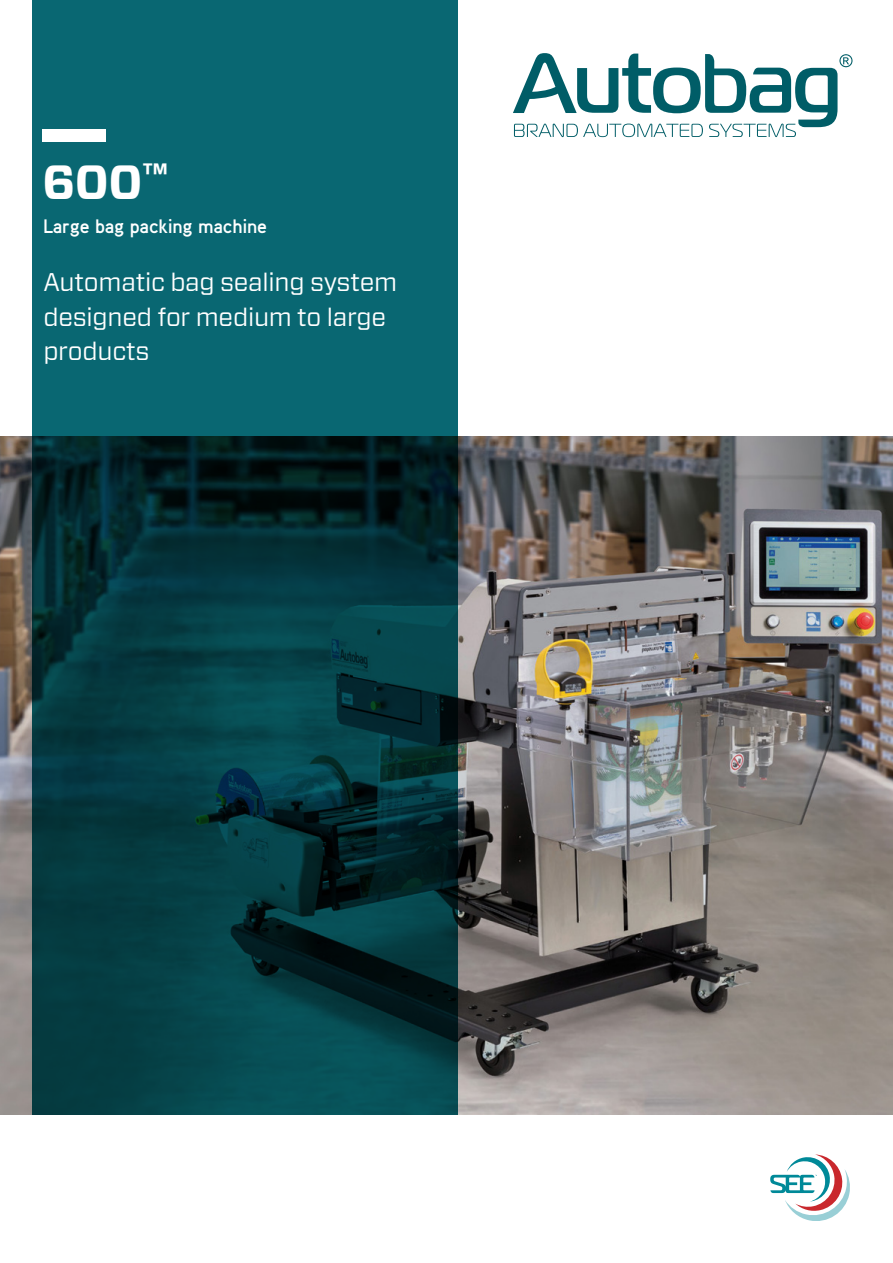
<style>
.page{position:relative;width:893px;height:1263px;background:#fff}
.page>*{position:absolute;margin:0;border:0;box-sizing:border-box;transform-origin:0 0}
.Product_Title{font:700 48px "Forza";color:#fff}
.Cover_Strap_Line{font:25.5px/34.5px "Forza";letter-spacing:-.01em;color:#fff}
.Product_Description{font:700 19.5px "Aaux Pro OT";letter-spacing:-.01em;color:#fff}
</style>
<div class="page">
<img style="left:0;top:437px;width:893px;height:677px">
<svg style="left:32px;top:0;width:425px;height:1114px;background:#064850"></svg>
<svg style="left:513px;top:53px;width:339px;height:84px"></svg>
<svg style="left:770px;top:1154px;width:80px;height:67px"></svg>
<div style="left:43px;top:129px;width:63px;height:13px;background:#fff"></div>
<p class="Product_Title" style="left:43px;top:150px;width:127px">600<sup>™</sup></p>
<p class="Product_Description" style="left:43px;top:214px;width:226px">Large bag packing machine</p>
<p class="Cover_Strap_Line" style="left:43px;top:265px;width:355px">Automatic bag sealing system designed for medium to large products</p>
</div>
